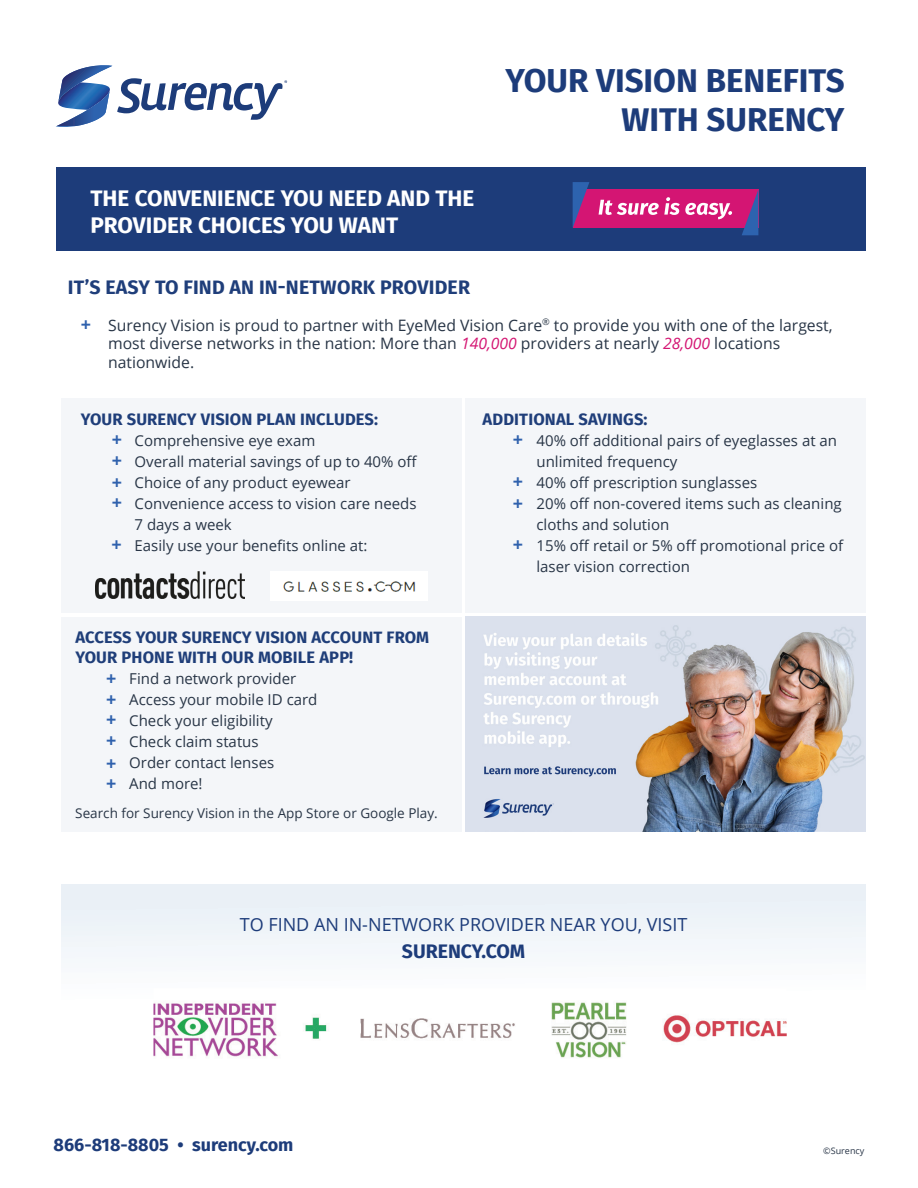
<style>
.page{position:relative;width:918px;height:1188px;background:#fff}
.page>*{position:absolute;margin:0;border:0;box-sizing:border-box;transform-origin:0 0}
.t1{font:700 33px/39.6px "Fira Sans";color:#1d3c7a;text-align:right}
.t2{font:700 22.5px/27px "Fira Sans";color:#fff}
.t3{font:700 19.5px "Fira Sans";letter-spacing:.01em;color:#1f3e7a}
.t4{font:700 19.5px "Fira Sans";color:#1d3c7a}
.t5{font:18px "Open Sans";color:#1d3c7a}
.t6{font:700 18px "Fira Sans";color:#1d3c7a}
.t7{font:700 18px "Open Sans";color:#2f61ad}
.t8{font:700 16.5px/19.8px "Fira Sans";letter-spacing:.01em;color:#1f3e79}
.t9{font:700 16.5px "Fira Sans";letter-spacing:.01em;color:#1f3e7a}
.t10{font:15.75px/18.9px "Open Sans";color:#283546}
.t11{font:15px/21px "Open Sans";color:#283546}
.t12{font:13.5px "Open Sans";color:#283546}
.t13{font:9px "Open Sans";color:#283547}
.s1{font-style:italic;color:#d41673}
</style>
<div class="page">
<div style="left:62px;top:617px;width:400px;height:214px;background:#f4f6f9"></div>
<div style="left:466px;top:398px;width:400px;height:215px;background:#f4f6f9"></div>
<div style="left:56px;top:167px;width:810px;height:83px;background:#1d3c7a"></div>
<div style="left:62px;top:885px;width:804px;height:182px;background:#f3f7fb"></div>
<img style="left:153px;top:988px;width:634px;height:74px">
<div style="left:62px;top:398px;width:400px;height:215px;background:#f4f6f9"></div>
<img style="left:96px;top:572px;width:149px;height:27px">
<img style="left:271px;top:572px;width:156px;height:29px">
<svg style="left:56px;top:65px;width:231px;height:62px"></svg>
<img style="left:466px;top:617px;width:400px;height:214px">
<div style="left:573px;top:189px;width:185px;height:39px;background:#d41573"></div>
<svg style="left:742px;top:191px;width:16px;height:44px"></svg>
<svg style="left:573px;top:182px;width:16px;height:45px"></svg>
<svg style="left:599px;top:197px;width:133px;height:22px"></svg>
<p class="t2" style="left:90px;top:183px;width:386px">THE CONVENIENCE YOU NEED AND THE<br>PROVIDER CHOICES YOU WANT</p>
<p class="t1" style="left:505px;top:58px;width:341px">YOUR VISION BENEFITS<br>WITH SURENCY</p>
<p class="t3" style="left:68px;top:270px;width:404px">IT’S EASY TO FIND AN IN-NETWORK PROVIDER</p>
<p class="t10" style="left:108px;top:315px;width:726px">Surency Vision is proud to partner with EyeMed Vision Care<sup>®</sup> to provide you with one of the largest,</p>
<p class="t10" style="left:108px;top:334px;width:674px">most diverse networks in the nation: More than <span class="s1">140,000</span> providers at nearly <span class="s1">28,000</span> locations nationwide.</p>
<p class="t7" style="left:81px;top:312px;width:12px">+</p>
<p class="t9" style="left:81px;top:405px;width:299px">YOUR SURENCY VISION PLAN INCLUDES:</p>
<p class="t11" style="left:135px;top:429px;width:182px">Comprehensive eye exam</p>
<p class="t11" style="left:135px;top:450px;width:284px">Overall material savings of up to 40% off</p>
<p class="t11" style="left:135px;top:471px;width:218px">Choice of any product eyewear</p>
<p class="t11" style="left:135px;top:492px;width:283px">Convenience access to vision care needs<br>7 days a week</p>
<p class="t11" style="left:135px;top:534px;width:234px">Easily use your benefits online at:</p>
<p class="t7" style="left:112px;top:427px;width:12px">+</p>
<p class="t7" style="left:112px;top:448px;width:12px">+</p>
<p class="t7" style="left:112px;top:470px;width:12px">+</p>
<p class="t7" style="left:112px;top:490px;width:12px">+</p>
<p class="t7" style="left:112px;top:532px;width:12px">+</p>
<p class="t8" style="left:75px;top:626px;width:355px">ACCESS YOUR SURENCY VISION ACCOUNT FROM<br>YOUR PHONE WITH OUR MOBILE APP!</p>
<p class="t11" style="left:129px;top:668px;width:169px">Find a network provider</p>
<p class="t11" style="left:129px;top:689px;width:190px">Access your mobile ID card</p>
<p class="t11" style="left:129px;top:710px;width:145px">Check your eligibility</p>
<p class="t11" style="left:129px;top:731px;width:131px">Check claim status</p>
<p class="t11" style="left:129px;top:752px;width:146px">Order contact lenses</p>
<p class="t11" style="left:129px;top:773px;width:75px">And more!</p>
<p class="t12" style="left:75px;top:803px;width:364px">Search for Surency Vision in the App Store or Google Play.</p>
<p class="t7" style="left:106px;top:665px;width:12px">+</p>
<p class="t7" style="left:106px;top:687px;width:12px">+</p>
<p class="t7" style="left:106px;top:707px;width:12px">+</p>
<p class="t7" style="left:106px;top:728px;width:12px">+</p>
<p class="t7" style="left:106px;top:751px;width:12px">+</p>
<p class="t7" style="left:106px;top:771px;width:12px">+</p>
<p class="t9" style="left:483px;top:405px;width:166px">ADDITIONAL SAVINGS:</p>
<p class="t11" style="left:537px;top:429px;width:302px">40% off additional pairs of eyeglasses at an unlimited frequency</p>
<p class="t11" style="left:537px;top:471px;width:222px">40% off prescription sunglasses</p>
<p class="t11" style="left:537px;top:492px;width:307px">20% off non-covered items such as cleaning cloths and solution</p>
<p class="t11" style="left:537px;top:534px;width:308px">15% off retail or 5% off promotional price of laser vision correction</p>
<p class="t7" style="left:513px;top:426px;width:12px">+</p>
<p class="t7" style="left:513px;top:468px;width:12px">+</p>
<p class="t7" style="left:513px;top:490px;width:12px">+</p>
<p class="t7" style="left:513px;top:532px;width:12px">+</p>
<p class="t5" style="left:240px;top:912px;width:449px">TO FIND AN IN-NETWORK PROVIDER NEAR YOU, VISIT</p>
<p class="t4" style="left:402px;top:935px;width:125px">SURENCY.COM</p>
<p class="t6" style="left:54px;top:1129px;width:241px">866-818-8805 • surency.com</p>
<p class="t13" style="left:823px;top:1145px;width:43px">©Surency</p>
</div>
